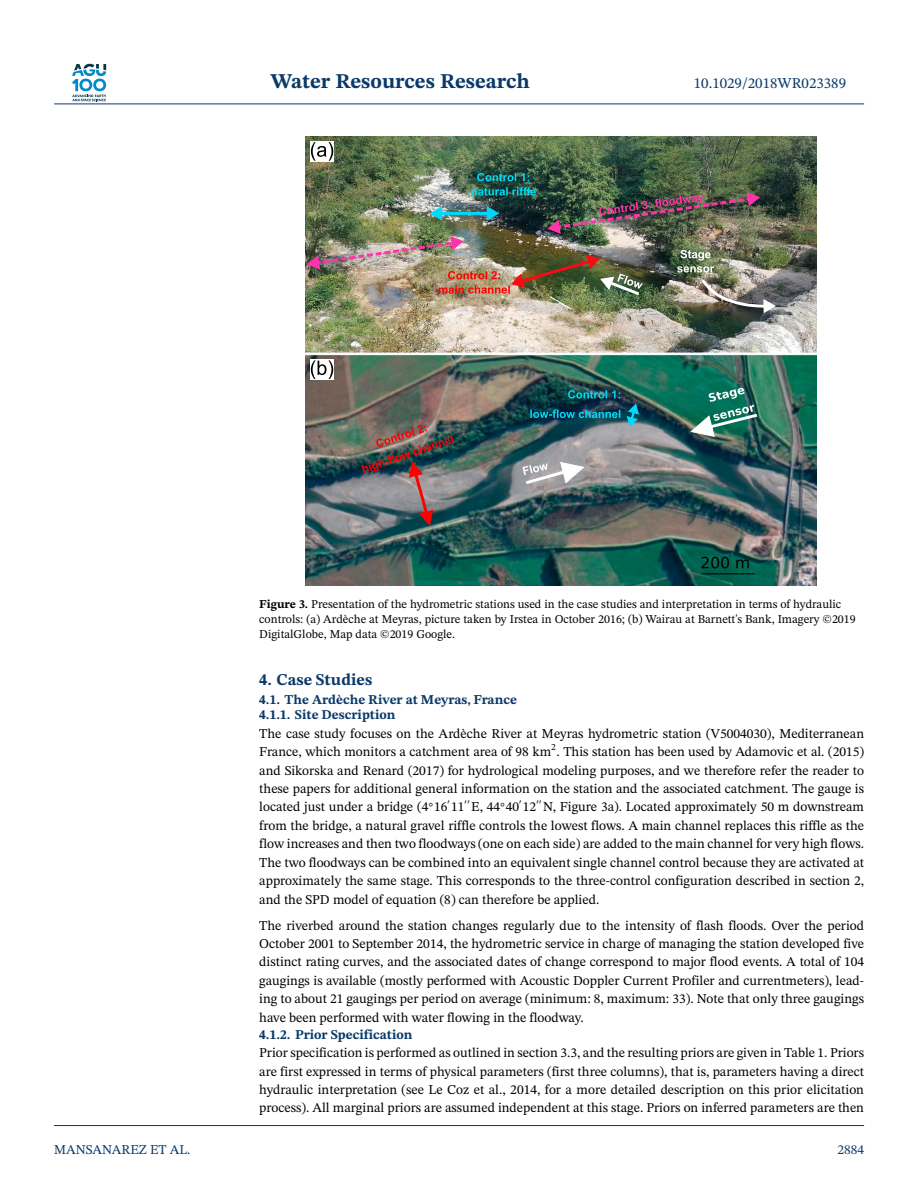
<style>
.page{position:relative;width:918px;height:1188px;background:#fff}
.page>*{position:absolute;margin:0;border:0;box-sizing:border-box;transform-origin:0 0}
.t1{font:700 21px "STIX Two Text";color:#0a3a69}
.t2{font:700 16.5px "STIX Two Text";color:#0a3a69}
.t3{font:15px "STIX Two Text";color:#0a3a69}
.t4{font:13.5px/18.5px "STIX Two Text";color:#000;text-align:justify}
.t5{font:700 13.5px/15.6px "STIX Two Text";color:#0a3a69}
.t6{font:13.5px "STIX Two Text";color:#0a3a69}
.t7{font:12px/15px "STIX Two Text";color:#000}
.t8{font:6.6px "STIX Math";color:#000}
.s1{font-weight:700}
</style>
<div class="page">
<svg style="left:72px;top:64px;width:34px;height:37px"></svg>
<hr style="left:54px;top:104px;width:810px;height:1px;background:#0a3a69">
<img style="left:306px;top:137px;width:510px;height:448px">
<hr style="left:702px;top:574px;width:53px;height:1px;background:#000">
<svg style="left:522px;top:462px;width:63px;height:24px"></svg>
<img style="left:361px;top:425px;width:93px;height:101px">
<svg style="left:568px;top:390px;width:52px;height:9px"></svg>
<svg style="left:530px;top:410px;width:90px;height:8px"></svg>
<img style="left:690px;top:388px;width:70px;height:49px">
<svg style="left:701px;top:557px;width:48px;height:11px"></svg>
<svg style="left:626px;top:403px;width:14px;height:25px"></svg>
<svg style="left:477px;top:173px;width:52px;height:8px"></svg>
<img style="left:306px;top:187px;width:471px;height:128px">
<div style="left:310px;top:141px;width:24px;height:21px;background:#fff"></div>
<svg style="left:311px;top:142px;width:22px;height:19px"></svg>
<div style="left:310px;top:359px;width:24px;height:21px;background:#fff"></div>
<svg style="left:311px;top:360px;width:22px;height:19px"></svg>
<hr style="left:54px;top:1125px;width:810px;height:1px;background:#0a3a69">
<h1 class="t1" style="left:270px;top:72px;width:261px">Water Resources Research</h1>
<p class="t3" style="left:694px;top:77px;width:154px">10.1029/2018WR023389</p>
<p class="t7" style="left:259px;top:597px;width:598px"><span class="s1">Figure 3.</span> Presentation of the hydrometric stations used in the case studies and interpretation in terms of hydraulic controls: (a) Ardèche at Meyras, picture taken by Irstea in October 2016; (b) Wairau at Barnett's Bank, Imagery ©2019<br>DigitalGlobe, Map data ©2019 Google.</p>
<p class="t2" style="left:259px;top:673px;width:115px">4. Case Studies</p>
<p class="t5" style="left:259px;top:693px;width:259px">4.1. The Ardèche River at Meyras, France<br>4.1.1. Site Description</p>
<p class="t4" style="left:259px;top:725px;width:606px">The case study focuses on the Ardèche River at Meyras hydrometric station (V5004030), Mediterranean France, which monitors a catchment area of 98 km<sup>2</sup>. This station has been used by Adamovic et al. (2015) and Sikorska and Renard (2017) for hydrological modeling purposes, and we therefore refer the reader to these papers for additional general information on the station and the associated catchment. The gauge is located just under a bridge (4<sup>◦</sup>16 11</p>
<p class="t8" style="left:519px;top:799px;width:4px">′</p>
<p class="t8" style="left:536px;top:799px;width:7px">′′</p>
<p class="t4" style="left:259px;top:799px;width:606px;text-indent:284px">N, Figure 3a). Located approximately 50 m downstream from the bridge, a natural gravel riffle controls the lowest flows. A main channel replaces this riffle as the flow increases and then two floodways (one on each side) are added to the main channel for very high flows.<br>The two floodways can be combined into an equivalent single channel control because they are activated at approximately the same stage. This corresponds to the three-control configuration described in section 2, and the SPD model of equation (8) can therefore be applied.</p>
<p class="t4" style="left:259px;top:917px;width:606px">The riverbed around the station changes regularly due to the intensity of flash floods. Over the period October 2001 to September 2014, the hydrometric service in charge of managing the station developed five distinct rating curves, and the associated dates of change correspond to major flood events. A total of 104 gaugings is available (mostly performed with Acoustic Doppler Current Profiler and currentmeters), lead&shy;ing to about 21 gaugings per period on average (minimum: 8, maximum: 33). Note that only three gaugings have been performed with water flowing in the floodway.</p>
<p class="t5" style="left:259px;top:1028px;width:155px">4.1.2. Prior Specification</p>
<p class="t4" style="left:259px;top:1045px;width:606px">Prior specification is performed as outlined in section 3.3, and the resulting priors are given in Table 1. Priors are first expressed in terms of physical parameters (first three columns), that is, parameters having a direct hydraulic interpretation (see Le Coz et al., 2014, for a more detailed description on this prior elicitation process). All marginal priors are assumed independent at this stage. Priors on inferred parameters are then</p>
<p class="t8" style="left:447px;top:799px;width:4px">′</p>
<p class="t8" style="left:465px;top:799px;width:7px">′′</p>
<p class="t4" style="left:471px;top:799px;width:67px">E, 44<sup>◦</sup>40 12</p>
<p class="t6" style="left:54px;top:1144px;width:138px">MANSANAREZ ET AL.</p>
<p class="t6" style="left:837px;top:1144px;width:28px">2884</p>
</div>
